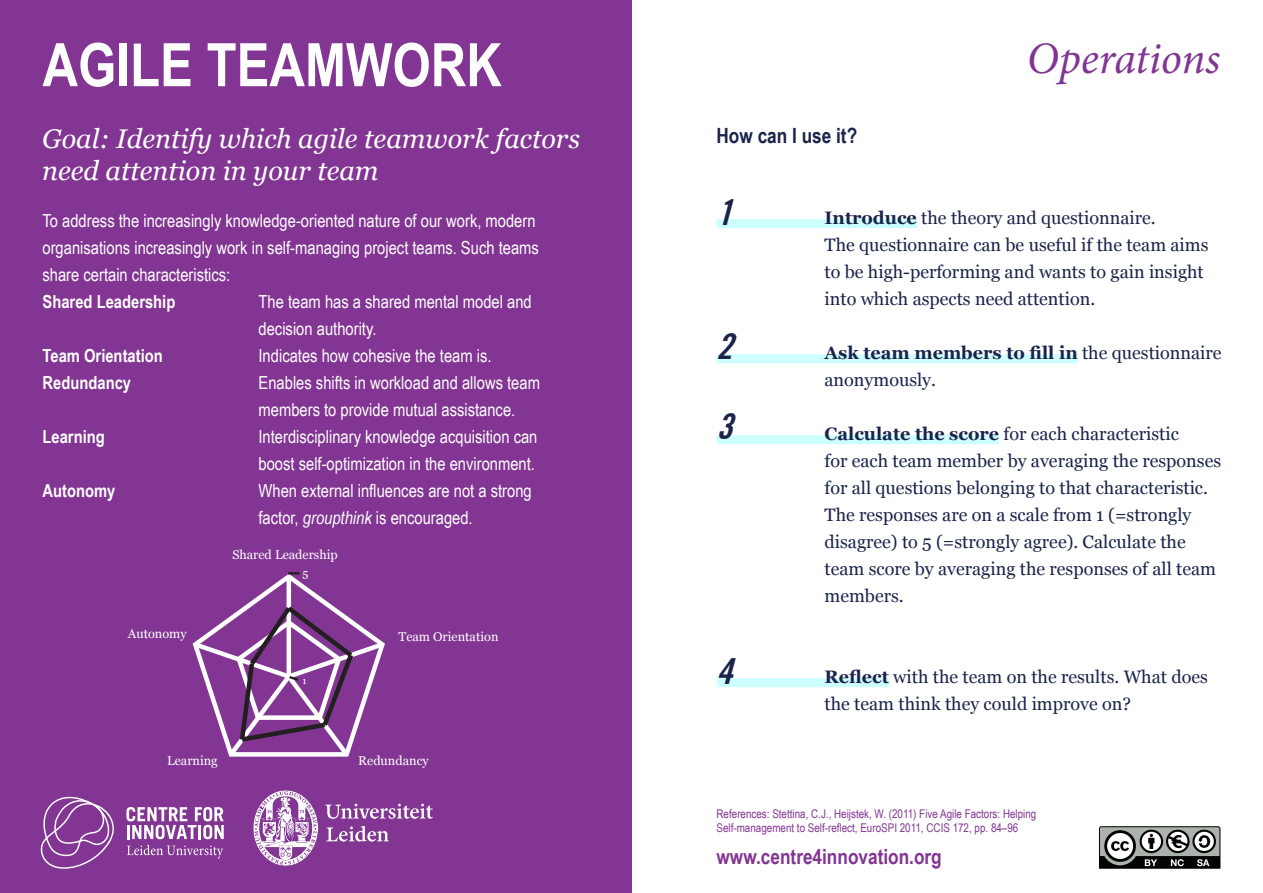
<style>
.page{position:relative;width:1263px;height:893px;background:#fff}
.page>*{position:absolute;margin:0;border:0;box-sizing:border-box;transform-origin:0 0}
.t1{font:700 60px "Arial Narrow";color:#fff}
.t2{font:italic 45px "Minion Pro";letter-spacing:-.005em;color:#823592}
.t3{font:italic 700 condensed 36px "Trade Gothic No.20";color:#1a234a}
.t4{font:italic 27px/32.4px "Georgia";color:#fff}
.t5{font:700 21px "Arial Narrow";color:#823592}
.t6{font:700 21px "Arial Narrow";color:#1a234a}
.t7{font:18px/27px "Georgia";color:#1a234a}
.t8{font:18px/27px "Arial Narrow";color:#fff}
.t9{font:700 18px "Arial Narrow";color:#fff}
.t10{font:12.75px "Georgia";color:#fff}
.t11{font:12px/14.4px "Arial Narrow";color:#823592}
.t12{font:11.1px "Georgia";color:#fff}
.t13{font:9.45px "Georgia";color:#fff}
.s1{font-style:italic}
.s2{font-weight:700}
</style>
<div class="page">
<div style="left:0;top:0;width:631px;height:893px;background:#823592"></div>
<svg style="left:126px;top:807px;width:98px;height:32px"></svg>
<svg style="left:127px;top:845px;width:96px;height:14px"></svg>
<svg style="left:40px;top:796px;width:74px;height:73px"></svg>
<div style="left:716px;top:219px;width:201px;height:9px;background:#cdffff"></div>
<div style="left:716px;top:354px;width:362px;height:9px;background:#cdffff"></div>
<div style="left:716px;top:435px;width:283px;height:9px;background:#cdffff"></div>
<div style="left:716px;top:678px;width:173px;height:9px;background:#cdffff"></div>
<svg style="left:1099px;top:826px;width:122px;height:43px"></svg>
<svg style="left:192px;top:572px;width:193px;height:185px"></svg>
<svg style="left:325px;top:804px;width:108px;height:38px"></svg>
<svg style="left:253px;top:790px;width:65px;height:76px"></svg>
<p class="t1" style="left:43px;top:20px;width:461px">AGILE TEAMWORK</p>
<p class="t4" style="left:42px;top:123px;width:539px">Goal: Identify which agile teamwork factors need attention in your team</p>
<p class="t8" style="left:43px;top:206px;width:498px">To address the increasingly knowledge-oriented nature of our work, modern organisations increasingly work in self-managing project teams. Such teams share certain characteristics:</p>
<p class="t9" style="left:43px;top:288px;width:134px">Shared Leadership</p>
<p class="t8" style="left:259px;top:287px;width:275px">The team has a shared mental model and decision authority.</p>
<p class="t9" style="left:43px;top:342px;width:122px">Team Orientation</p>
<p class="t8" style="left:259px;top:341px;width:235px">Indicates how cohesive the team is.</p>
<p class="t9" style="left:43px;top:369px;width:90px">Redundancy</p>
<p class="t8" style="left:259px;top:368px;width:283px">Enables shifts in workload and allows team members to provide mutual assistance.</p>
<p class="t9" style="left:43px;top:423px;width:64px">Learning</p>
<p class="t8" style="left:259px;top:422px;width:280px">Interdisciplinary knowledge acquisition can boost self-optimization in the environment.</p>
<p class="t9" style="left:43px;top:477px;width:74px">Autonomy</p>
<p class="t8" style="left:259px;top:476px;width:275px">When external influences are not a strong factor, <span class="s1">groupthink</span> is encouraged.</p>
<p class="t10" style="left:232px;top:546px;width:107px">Shared Leadership</p>
<p class="t10" style="left:128px;top:625px;width:60px">Autonomy</p>
<p class="t12" style="left:302px;top:566px;width:7px">5</p>
<p class="t13" style="left:302px;top:675px;width:6px">1</p>
<p class="t10" style="left:398px;top:629px;width:102px">Team Orientation</p>
<p class="t10" style="left:167px;top:753px;width:52px">Learning</p>
<p class="t10" style="left:358px;top:753px;width:72px">Redundancy</p>
<p class="t6" style="left:716px;top:119px;width:142px">How can I use it?</p>
<p class="t2" style="left:1027px;top:28px;width:195px">Operations</p>
<p class="t3" style="left:716px;top:190px;width:29px">1</p>
<p class="t3" style="left:716px;top:324px;width:29px">2</p>
<p class="t3" style="left:716px;top:405px;width:29px">3</p>
<p class="t3" style="left:716px;top:649px;width:29px">4</p>
<p class="t7" style="left:824px;top:204px;width:385px"><span class="s2">Introduce</span> the theory and questionnaire.<br>The questionnaire can be useful if the team aims to be high-performing and wants to gain insight into which aspects need attention.</p>
<p class="t7" style="left:824px;top:339px;width:399px"><span class="s2">Ask team members to fill in</span> the questionnaire anonymously.</p>
<p class="t7" style="left:824px;top:420px;width:398px"><span class="s2">Calculate the score</span> for each characteristic<br>for each team member by averaging the responses for all questions belonging to that characteristic.<br>The responses are on a scale from 1 (=strongly disagree) to 5 (=strongly agree). Calculate the team score by averaging the responses of all team members.</p>
<p class="t7" style="left:824px;top:663px;width:385px"><span class="s2">Reflect</span> with the team on the results. What does the team think they could improve on?</p>
<p class="t11" style="left:716px;top:806px;width:321px">References: Stettina, C.J., Heijstek, W. (2011) Five Agile Factors: Helping<br>Self-management to Self-reflect, EuroSPI 2011, CCIS 172, pp. 84–96</p>
<p class="t5" style="left:716px;top:841px;width:227px">www.centre4innovation.org</p>
</div>
